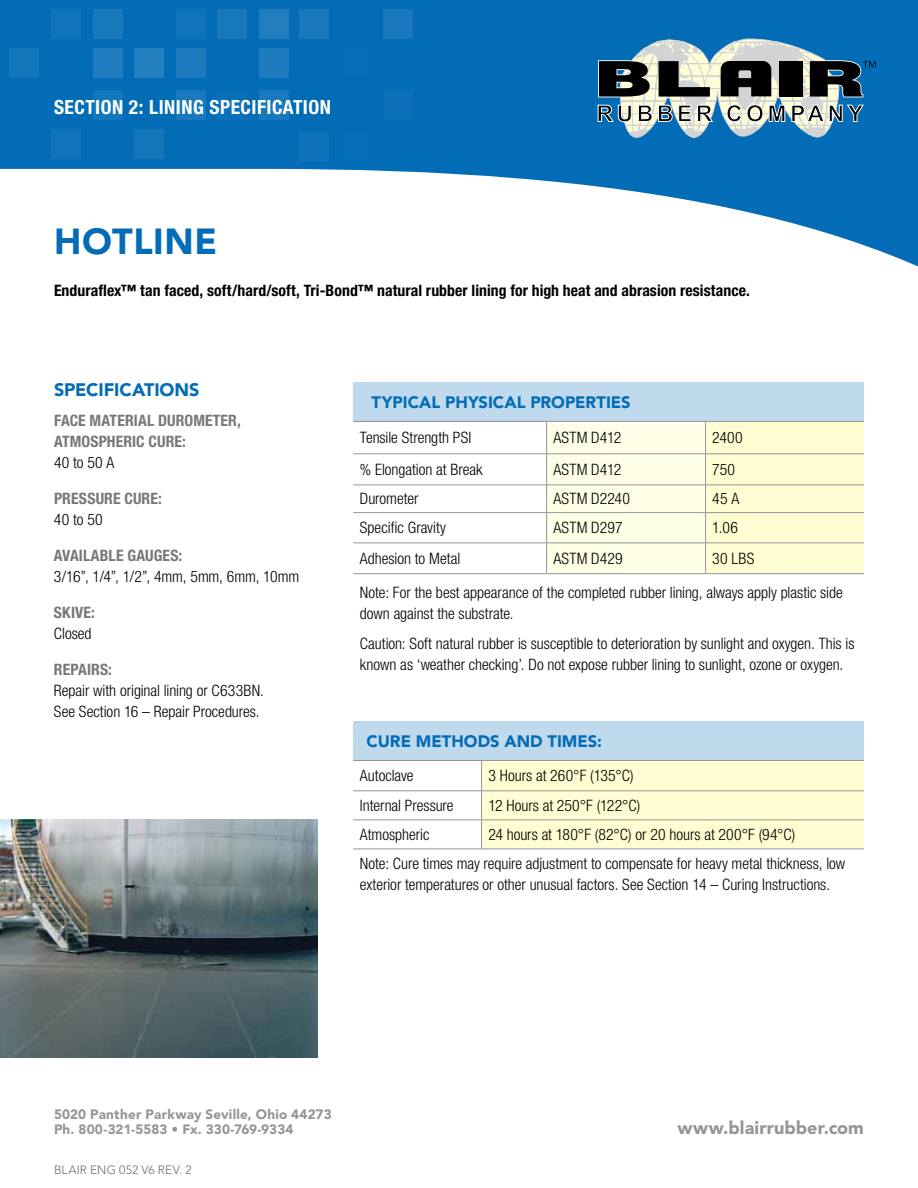
<style>
.page{position:relative;width:918px;height:1188px;background:#fff}
.page>*{position:absolute;margin:0;border:0;box-sizing:border-box;transform-origin:0 0}
.t1{font:900 36px "Avenir LT Std";letter-spacing:.015em;color:#036cb6}
.t2{font:700 condensed 19.5px "Helvetica Neue LT Std";letter-spacing:.025em;color:#fff}
.t3{font:900 18px "Avenir LT Std";letter-spacing:.005em;color:#939598}
.t4{font:900 18px "Avenir LT Std";letter-spacing:-.01em;color:#036cb6}
.t5{font:900 16.5px "Avenir LT Std";color:#036cb6}
.t6{font:300 condensed 15.75px/21px "Helvetica Neue LT Std";color:#000}
.t7{font:700 condensed 15.75px "Helvetica Neue LT Std";letter-spacing:.005em;color:#000}
.t8{font:700 condensed 15.75px/21px "Helvetica Neue LT Std";letter-spacing:.005em;color:#77787b}
.t9{font:900 13.5px/15px "Avenir LT Std";letter-spacing:.01em;color:#939598}
.t10{font:300 12px "Avenir LT Std";letter-spacing:.01em;color:#6d6e71}
</style>
<div class="page">
<svg style="left:0;top:0;width:918px;height:267px;fill:#036cb6"></svg>
<div style="left:51px;top:9px;width:30px;height:29px;background:#1074ba"></div>
<div style="left:93px;top:9px;width:29px;height:29px;background:#1778bc"></div>
<div style="left:176px;top:9px;width:29px;height:29px;background:#1074ba"></div>
<div style="left:218px;top:9px;width:29px;height:29px;background:#1778bc"></div>
<div style="left:259px;top:9px;width:30px;height:29px;background:#217dbe"></div>
<div style="left:300px;top:9px;width:29px;height:29px;background:#1a79bc"></div>
<div style="left:383px;top:9px;width:29px;height:29px;background:#1979bc"></div>
<div style="left:10px;top:49px;width:29px;height:29px;background:#1375ba"></div>
<div style="left:93px;top:49px;width:29px;height:29px;background:#1f7cbe"></div>
<div style="left:135px;top:49px;width:29px;height:29px;background:#237fbf"></div>
<div style="left:176px;top:49px;width:29px;height:29px;background:#1c7abd"></div>
<div style="left:259px;top:49px;width:30px;height:29px;background:#1e7cbe"></div>
<div style="left:93px;top:90px;width:29px;height:30px;background:#1476bb"></div>
<div style="left:176px;top:90px;width:29px;height:30px;background:#1a79bc"></div>
<div style="left:218px;top:90px;width:29px;height:30px;background:#0a70b8"></div>
<div style="left:259px;top:90px;width:30px;height:30px;background:#1a79bc"></div>
<div style="left:341px;top:49px;width:30px;height:29px;background:#066eb7"></div>
<div style="left:383px;top:49px;width:29px;height:29px;background:#046db6"></div>
<div style="left:383px;top:90px;width:29px;height:30px;background:#0c71b8"></div>
<div style="left:341px;top:132px;width:30px;height:29px;background:#066eb7"></div>
<div style="left:135px;top:130px;width:29px;height:29px;background:#1375ba"></div>
<div style="left:51px;top:130px;width:30px;height:29px;background:#1174ba"></div>
<div style="left:299px;top:132px;width:29px;height:29px;background:#0e72b9"></div>
<div style="left:353px;top:382px;width:511px;height:39px;background:#c0daed"></div>
<hr style="left:353px;top:573px;width:194px;height:1px;background:#939598">
<hr style="left:353px;top:421px;width:194px;height:1px;background:#939598">
<hr style="left:353px;top:454px;width:194px;height:1px;background:#939598">
<hr style="left:353px;top:485px;width:194px;height:1px;background:#939598">
<svg style="left:546px;top:421px;width:318px;height:153px;background:#fbf9d9"></svg>
<hr style="left:353px;top:512px;width:194px;height:1px;background:#939598">
<hr style="left:547px;top:512px;width:159px;height:1px;background:#939598">
<hr style="left:546px;top:513px;width:1px;height:30px;background:#939598">
<hr style="left:706px;top:512px;width:158px;height:1px;background:#939598">
<hr style="left:705px;top:513px;width:1px;height:30px;background:#939598">
<hr style="left:353px;top:543px;width:194px;height:1px;background:#939598">
<hr style="left:547px;top:543px;width:159px;height:1px;background:#939598">
<hr style="left:546px;top:543px;width:1px;height:30px;background:#939598">
<hr style="left:706px;top:543px;width:158px;height:1px;background:#939598">
<hr style="left:705px;top:543px;width:1px;height:30px;background:#939598">
<div style="left:353px;top:721px;width:511px;height:39px;background:#c0daed"></div>
<hr style="left:353px;top:849px;width:129px;height:1px;background:#939598">
<hr style="left:482px;top:849px;width:382px;height:1px;background:#939598">
<hr style="left:353px;top:760px;width:129px;height:1px;background:#939598">
<hr style="left:353px;top:820px;width:129px;height:1px;background:#939598">
<div style="left:481px;top:760px;width:383px;height:89px;background:#fffdd1"></div>
<hr style="left:481px;top:761px;width:1px;height:30px;background:#939598">
<hr style="left:353px;top:791px;width:129px;height:1px;background:#939598">
<hr style="left:482px;top:791px;width:382px;height:1px;background:#939598">
<img style="left:0;top:820px;width:317px;height:237px">
<svg style="left:597px;top:38px;width:279px;height:100px;background:#628394"></svg>
<p class="t2" style="left:54px;top:95px;width:21px">Sectio</p>
<p class="t2" style="left:112px;top:95px;width:118px">n 2: Lining Specificatio</p>
<p class="t2" style="left:320px;top:95px;width:13px">n</p>
<h1 class="t1" style="left:54px;top:219px;width:165px">HOTLINE</h1>
<p class="t7" style="left:54px;top:281px;width:697px">Enduraflex™ tan faced, soft/hard/soft, Tri-Bond™ natural rubber lining for high heat and abrasion resistance.</p>
<p class="t4" style="left:54px;top:378px;width:103px">SPECIFICATIONS</p>
<p class="t8" style="left:54px;top:409px;width:188px">FACE MATERIAL DUROMETER,<br>ATMOSPHERIC CURE:</p>
<p class="t6" style="left:54px;top:451px;width:62px">40 to 50 A</p>
<p class="t8" style="left:54px;top:487px;width:18px">Pressure</p>
<p class="t8" style="left:125px;top:487px;width:39px">Cure:</p>
<p class="t6" style="left:54px;top:508px;width:50px">40 to 50</p>
<p class="t8" style="left:54px;top:544px;width:25px">Available</p>
<p class="t8" style="left:127px;top:544px;width:19px">Gauges</p>
<p class="t8" style="left:179px;top:544px;width:5px">:</p>
<p class="t6" style="left:54px;top:565px;width:247px">3/16”, 1/4”, 1/2”, 4mm, 5mm, 6mm, 10mm</p>
<p class="t8" style="left:54px;top:601px;width:43px">Skive:</p>
<p class="t6" style="left:54px;top:622px;width:39px">Closed</p>
<p class="t8" style="left:54px;top:658px;width:18px">Repairs</p>
<p class="t8" style="left:108px;top:658px;width:5px">:</p>
<p class="t6" style="left:54px;top:679px;width:212px">Repair with original lining or C633BN.<br>See Section 16 – Repair Procedures.</p>
<p class="t5" style="left:372px;top:392px;width:235px">TYPICAL PHYSICAL PRO PERTIES</p>
<p class="t6" style="left:360px;top:427px;width:113px">Tensile Strength PSI</p>
<p class="t6" style="left:553px;top:427px;width:69px">ASTM D412</p>
<p class="t6" style="left:712px;top:427px;width:32px">2400</p>
<p class="t6" style="left:360px;top:459px;width:124px">% Elongation at Break</p>
<p class="t6" style="left:553px;top:459px;width:69px">ASTM D412</p>
<p class="t6" style="left:712px;top:459px;width:24px">750</p>
<p class="t6" style="left:360px;top:488px;width:60px">Durometer</p>
<p class="t6" style="left:553px;top:488px;width:78px">ASTM D2240</p>
<p class="t6" style="left:712px;top:488px;width:29px">45 A</p>
<p class="t6" style="left:360px;top:517px;width:88px">Specific Gravity</p>
<p class="t6" style="left:553px;top:517px;width:71px">ASTM D297</p>
<p class="t6" style="left:712px;top:517px;width:27px">1.06</p>
<p class="t6" style="left:360px;top:548px;width:102px">Adhesion to Metal</p>
<p class="t6" style="left:553px;top:548px;width:71px">ASTM D429</p>
<p class="t6" style="left:360px;top:541px;width:484px;line-height:34.5px;text-indent:352px">30 LBS<br>Note: For the best appearance of the completed rubber lining, always apply plastic side</p>
<p class="t6" style="left:360px;top:599px;width:496px;line-height:30px">down against the substrate.<br>Caution: Soft natural rubber is susceptible to deterioration by sunlight and oxygen. This is</p>
<p class="t6" style="left:360px;top:654px;width:485px">known as ‘weather checking’. Do not expose rubber lining to sunlight, ozone or oxygen.</p>
<p class="t5" style="left:367px;top:731px;width:77px">CURE METHO</p>
<p class="t5" style="left:478px;top:731px;width:91px">DS AN D TIMES</p>
<p class="t5" style="left:597px;top:731px;width:6px">:</p>
<p class="t6" style="left:360px;top:765px;width:55px">Autoclave</p>
<p class="t6" style="left:488px;top:765px;width:147px">3 Hours at 260°F (135°C)</p>
<p class="t6" style="left:360px;top:795px;width:95px">Internal Pressure</p>
<p class="t6" style="left:488px;top:795px;width:154px">12 Hours at 250°F (122°C)</p>
<p class="t6" style="left:360px;top:824px;width:71px">Atmospheric</p>
<p class="t6" style="left:360px;top:820px;width:487px;line-height:29.1px;text-indent:128px">24 hours at 180°F (82°C) or 20 hours at 200°F (94°C)<br>Note: Cure times may require adjustment to compensate for heavy metal thickness, low</p>
<p class="t6" style="left:360px;top:874px;width:472px">exterior temperatures or other unusual factors. See Section 14 – Curing Instructions.</p>
<p class="t9" style="left:54px;top:1107px;width:279px">5020 PANTHER PARKWAY SEVILLE, OHIO 44273<br>PH. 800-321-5583 • FX. 330-769-9334</p>
<p class="t3" style="left:678px;top:1117px;width:188px">WWW.BLAIRRUBBER.COM</p>
<p class="t10" style="left:54px;top:1163px;width:139px">BLAIR ENG 052 V6 Rev. 2</p>
</div>
